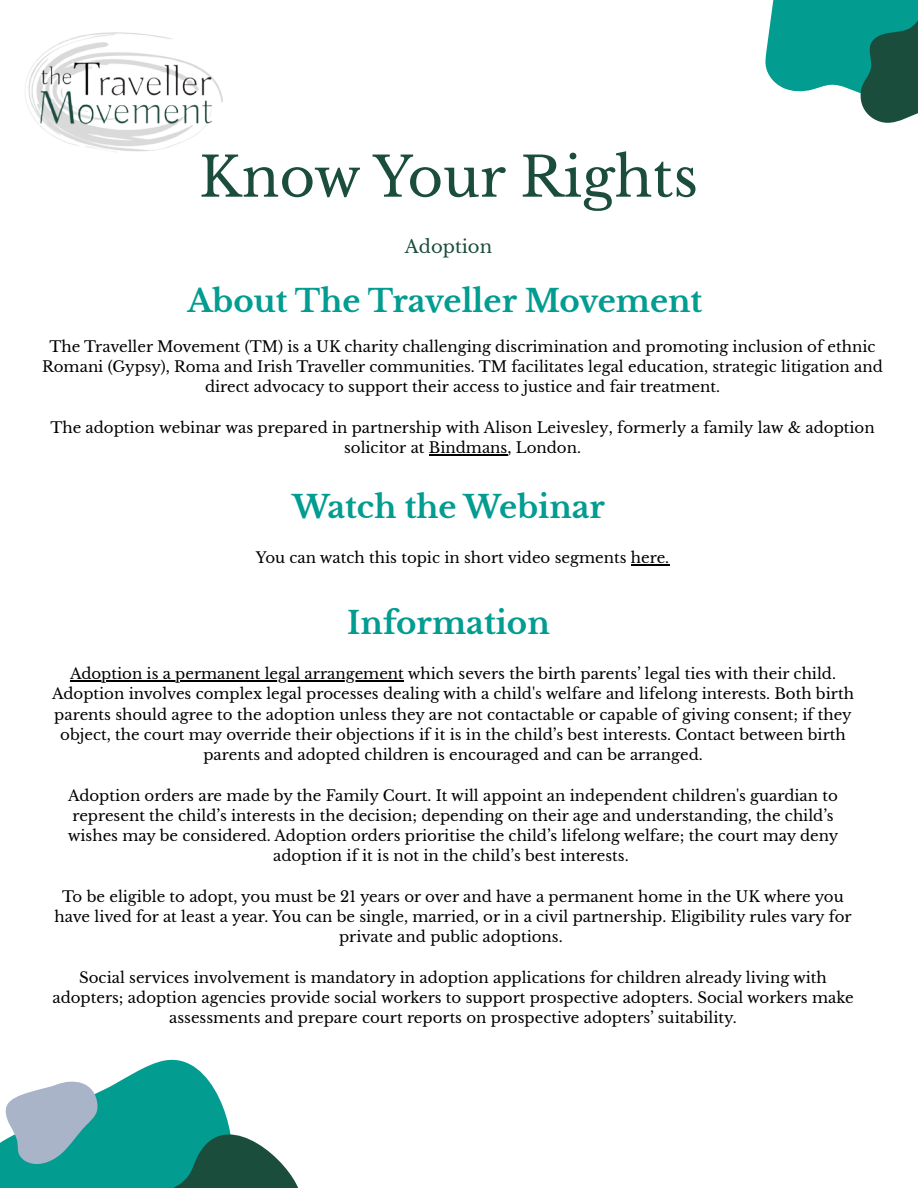
<style>
.page{position:relative;width:918px;height:1188px;background:#fff}
.page>*{position:absolute;margin:0;border:0;box-sizing:border-box;transform-origin:0 0}
.t1{font:54.75px "Libre Baskerville";color:#1b4d3c}
.t2{font:700 30.9px "Libre Baskerville";color:#029c91}
.t3{font:18px "Libre Baskerville";color:#1b4d3c}
.t4{font:15px/20.2px "Libre Baskerville";color:#000;text-align:center}
</style>
<div class="page">
<img style="left:25px;top:32px;width:198px;height:120px">
<hr style="left:429px;top:454px;width:78px;height:1px;background:#000">
<hr style="left:631px;top:564px;width:38px;height:2px;background:#000">
<hr style="left:70px;top:680px;width:334px;height:1px;background:#000">
<svg style="left:765px;top:0;width:153px;height:123px"></svg>
<svg style="left:0;top:1059px;width:298px;height:129px"></svg>
<h1 class="t1" style="left:199px;top:144px;width:500px">Know Your Rights</h1>
<p class="t3" style="left:405px;top:236px;width:89px">Adoption</p>
<p class="t2" style="left:188px;top:282px;width:516px">About The Traveller Movement</p>
<h3 class="t4" style="left:42px;top:336px;width:842px">The Traveller Movement (TM) is a UK charity challenging discrimination and promoting inclusion of ethnic<br>Romani (Gypsy), Roma and Irish Traveller communities. TM facilitates legal education, strategic litigation and direct advocacy to support their access to justice and fair treatment.</h3>
<h2 class="t4" style="left:50px;top:417px;width:826px">The adoption webinar was prepared in partnership with Alison Leivesley, formerly a family law &amp; adoption solicitor at Bindmans, London.</h2>
<p class="t2" style="left:292px;top:488px;width:314px">Watch the Webinar</p>
<h2 class="t4" style="left:256px;top:548px;width:415px">You can watch this topic in short video segments here.</h2>
<p class="t2" style="left:347px;top:604px;width:204px">Information</p>
<h2 class="t4" style="left:52px;top:664px;width:803px">Adoption is a permanent legal arrangement which severs the birth parents’ legal ties with their child.<br>Adoption involves complex legal processes dealing with a child's welfare and lifelong interests. Both birth parents should agree to the adoption unless they are not contactable or capable of giving consent; if they object, the court may override their objections if it is in the child’s best interests. Contact between birth parents and adopted children is encouraged and can be arranged.</h2>
<h2 class="t4" style="left:68px;top:785px;width:771px">Adoption orders are made by the Family Court. It will appoint an independent children's guardian to</h2>
<p class="t4" style="left:68px;top:805px;width:772px">represent the child’s interests in the decision; depending on their age and understanding, the child’s wishes may be considered. Adoption orders prioritise the child’s lifelong welfare; the court may deny adoption if it is not in the child’s best interests.</p>
<p class="t4" style="left:62px;top:886px;width:783px">To be eligible to adopt, you must be 21 years or over and have a permanent home in the UK where you</p>
<p class="t4" style="left:55px;top:907px;width:799px">have lived for at least a year. You can be single, married, or in a civil partnership. Eligibility rules vary for private and public adoptions.</p>
<p class="t4" style="left:79px;top:967px;width:749px">Social services involvement is mandatory in adoption applications for children already living with</p>
<p class="t4" style="left:52px;top:988px;width:803px">adopters; adoption agencies provide social workers to support prospective adopters. Social workers make assessments and prepare court reports on prospective adopters’ suitability.</p>
</div>
